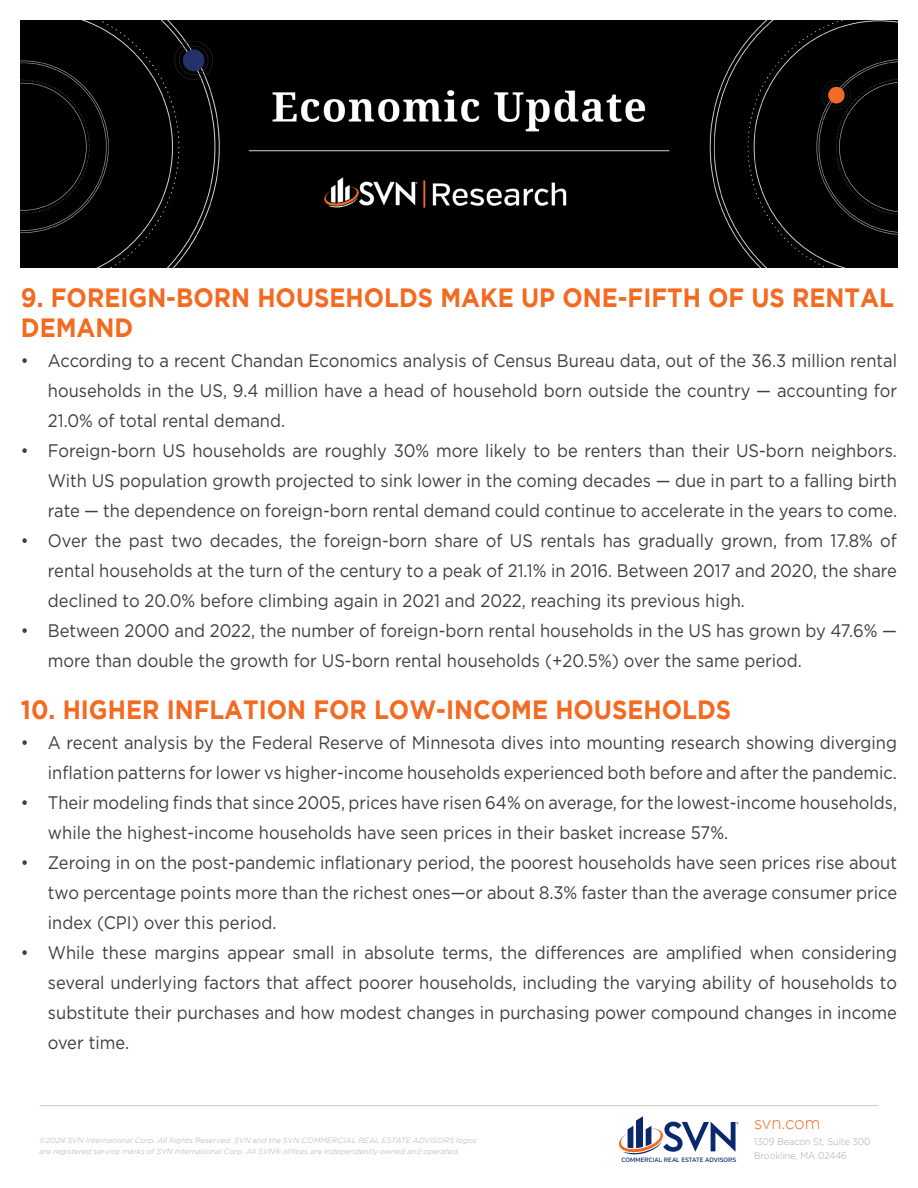
<style>
.page{position:relative;width:918px;height:1188px;background:#fff}
.page>*{position:absolute;margin:0;border:0;box-sizing:border-box;transform-origin:0 0}
.t1{font:700 26.4px/30px "Gotham";color:#f36a21;scale:.91 1}
.t2{font:18.15px/30px "Gotham";color:#3e3e3f;text-align:justify;scale:.91 1}
.t3{font:300 17.4px "Gotham";letter-spacing:-.01em;color:#f36a21;scale:.95 1}
.t4{font:300 9.9px/13.5px "Gotham";color:#a8a9ad;scale:.91 1}
.t5{font:italic 300 7.5px/10.5px "Gotham";letter-spacing:.015em;color:#a8a9ad}
.t6{font:500 6.3px "Verb";color:#09286d}
</style>
<div class="page">
<img style="left:21px;top:21px;width:876px;height:247px">
<hr style="left:40px;top:1105px;width:838px;height:1px;background:#c7c8ca">
<svg style="left:619px;top:1116px;width:120px;height:39px"></svg>
<p class="t1" style="left:21px;top:282px;width:961px">9. FOREIGN-BORN HOUSEHOLDS MAKE UP ONE-FIFTH OF US RENTAL<br>DEMAND</p>
<p class="t2" style="left:48px;top:345px;width:935px;text-indent:-27px">• According to a recent Chandan Economics analysis of Census Bureau data, out of the 36.3 million rental households in the US, 9.4 million have a head of household born outside the country — accounting for 21.0% of total rental demand.</p>
<p class="t2" style="left:48px;top:435px;width:935px;text-indent:-27px">• Foreign-born US households are roughly 30% more likely to be renters than their US-born neighbors.<br>With US population growth projected to sink lower in the coming decades — due in part to a falling birth rate — the dependence on foreign-born rental demand could continue to accelerate in the years to come.</p>
<p class="t2" style="left:48px;top:525px;width:935px;text-indent:-27px">• Over the past two decades, the foreign-born share of US rentals has gradually grown, from 17.8% of rental households at the turn of the century to a peak of 21.1% in 2016. Between 2017 and 2020, the share declined to 20.0% before climbing again in 2021 and 2022, reaching its previous high.</p>
<p class="t2" style="left:48px;top:615px;width:935px;text-indent:-27px">• Between 2000 and 2022, the number of foreign-born rental households in the US has grown by 47.6% — more than double the growth for US-born rental households (+20.5%) over the same period.</p>
<p class="t1" style="left:21px;top:694px;width:782px">10. HIGHER INFLATION FOR LOW-INCOME HOUSEHOLDS</p>
<p class="t2" style="left:21px;top:728px;width:964px;text-align:right">• A recent analysis by the Federal Reserve of Minnesota dives into mounting research showing diverging inflation patterns for lower vs higher-income households experienced both before and after the pandemic.</p>
<p class="t2" style="left:48px;top:788px;width:935px;text-indent:-27px">• Their modeling finds that since 2005, prices have risen 64% on average, for the lowest-income households, while the highest-income households have seen prices in their basket increase 57%.</p>
<p class="t2" style="left:48px;top:848px;width:935px;text-indent:-27px">• Zeroing in on the post-pandemic inflationary period, the poorest households have seen prices rise about two percentage points more than the richest ones—or about 8.3% faster than the average consumer price index (CPI) over this period.</p>
<p class="t2" style="left:48px;top:938px;width:935px;text-indent:-27px">• While these margins appear small in absolute terms, the differences are amplified when considering several underlying factors that affect poorer households, including the varying ability of households to substitute their purchases and how modest changes in purchasing power compound changes in income over time.</p>
<p class="t5" style="left:40px;top:1136px;width:438px">©2024 SVN International Corp. All Rights Reserved. SVN and the SVN COMMERCIAL REAL ESTATE ADVISORS logos are registered service marks of SVN International Corp. All SVN® offices are independently owned and operated.</p>
<p class="t6" style="left:622px;top:1156px;width:116px">COMMERCIAL REAL ESTATE ADVISORS</p>
<p class="t3" style="left:754px;top:1113px;width:71px">svn.com</p>
<p class="t4" style="left:754px;top:1135px;width:130px">1309 Beacon St, Suite 300<br>Brookline, MA 02446</p>
</div>
